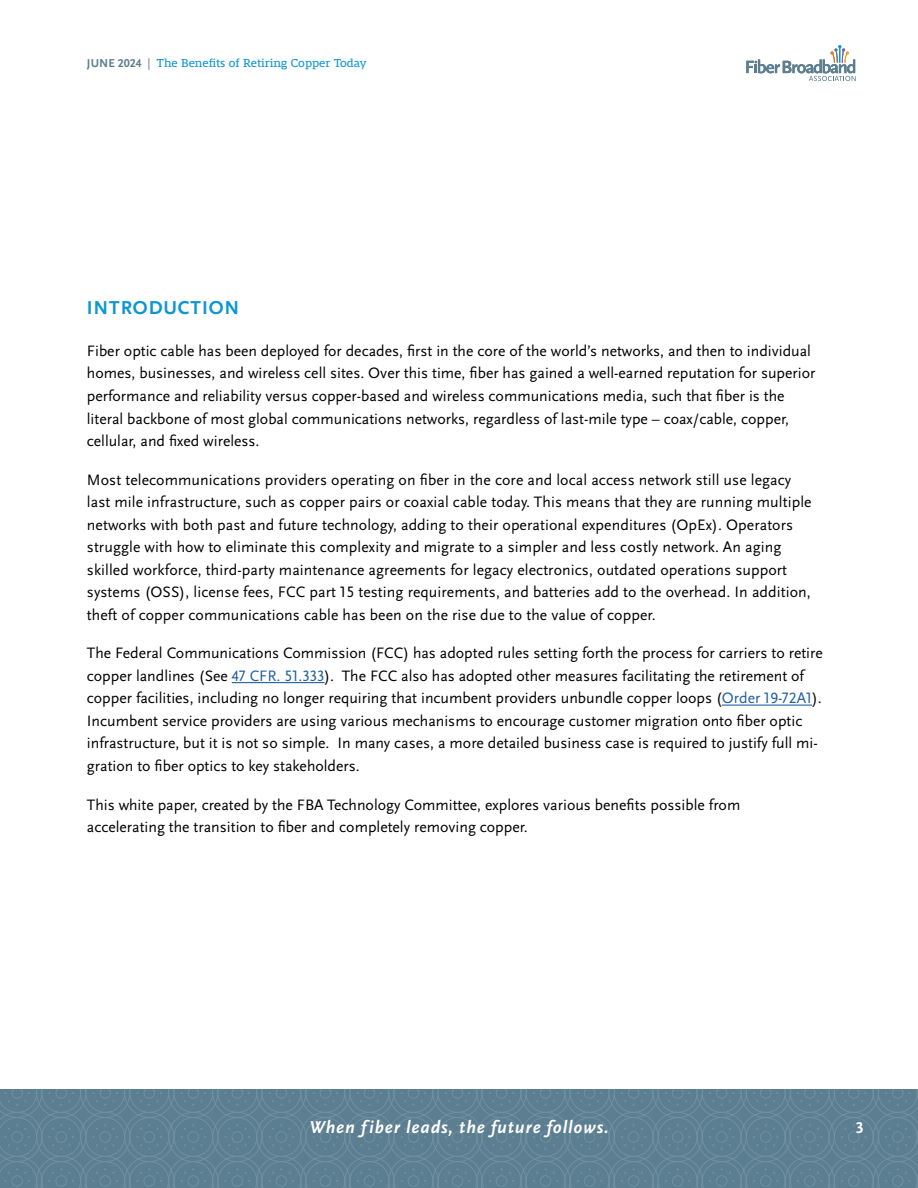
<style>
.page{position:relative;width:918px;height:1188px;background:#fff}
.page>*{position:absolute;margin:0;border:0;box-sizing:border-box;transform-origin:0 0}
.t1{font:700 19.5px "Scala Sans Pro";letter-spacing:.045em;color:#0d96d4}
.t2{font:italic 700 18px "Scala Sans Pro";letter-spacing:.05em;color:#fff}
.t3{font:700 16.5px "Scala Sans Pro";color:#fff}
.t4{font:15.75px/22.5px "Scala Sans Pro";color:#000}
.t5{font:12px "Mislab Std";color:#0d96d4}
.s1{font-family:"Scala Sans Pro";font-weight:700;color:#5b7e91}
.s2{font-family:"Scala Sans Pro";color:#5b7e91}
.s3{color:#215e9e}
</style>
<div class="page">
<svg style="left:0;top:1090px;width:918px;height:98px;background:#5e8093"></svg>
<svg style="left:746px;top:45px;width:110px;height:36px"></svg>
<hr style="left:232px;top:682px;width:93px;height:1px;background:#215e9e">
<hr style="left:722px;top:705px;width:90px;height:1px;background:#215e9e">
<p class="t5" style="left:87px;top:57px;width:281px"><span class="s1">JUNE 2024</span> <span class="s2">|</span> The Benefits of Retiring Copper Today</p>
<p class="t1" style="left:87px;top:296px;width:154px">INTRODUCTION</p>
<p class="t4" style="left:87px;top:340px;width:730px">Fiber optic cable has been deployed for decades, first in the core of the world’s networks, and then to individual homes, businesses, and wireless cell sites. Over this time, fiber has gained a well-earned reputation for superior performance and reliability versus copper-based and wireless communications media, such that fiber is the literal backbone of most global communications networks, regardless of last-mile type – coax/cable, copper, cellular, and fixed wireless.</p>
<p class="t4" style="left:87px;top:468px;width:726px">Most telecommunications providers operating on fiber in the core and local access network still use legacy last mile infrastructure, such as copper pairs or coaxial cable today. This means that they are running multiple networks with both past and future technology, adding to their operational expenditures (OpEx). Operators struggle with how to eliminate this complexity and migrate to a simpler and less costly network. An aging skilled workforce, third-party maintenance agreements for legacy electronics, outdated operations support systems (OSS), license fees, FCC part 15 testing requirements, and batteries add to the overhead. In addition, theft of copper communications cable has been on the rise due to the value of copper.</p>
<p class="t4" style="left:87px;top:642px;width:737px">The Federal Communications Commission (FCC) has adopted rules setting forth the process for carriers to retire copper landlines (See <span class="s3">47 CFR. 51.333</span>). The FCC also has adopted other measures facilitating the retirement of copper facilities, including no longer requiring that incumbent providers unbundle copper loops (<span class="s3">Order 19-72A1</span>).<br>Incumbent service providers are using various mechanisms to encourage customer migration onto fiber optic infrastructure, but it is not so simple. In many cases, a more detailed business case is required to justify full mi&shy;gration to fiber optics to key stakeholders.</p>
<p class="t4" style="left:87px;top:793px;width:655px">This white paper, created by the FBA Technology Committee, explores various benefits possible from accelerating the transition to fiber and completely removing copper.</p>
<p class="t2" style="left:309px;top:1117px;width:301px">When fiber leads, the future follows.</p>
<p class="t3" style="left:856px;top:1118px;width:10px">3</p>
</div>
